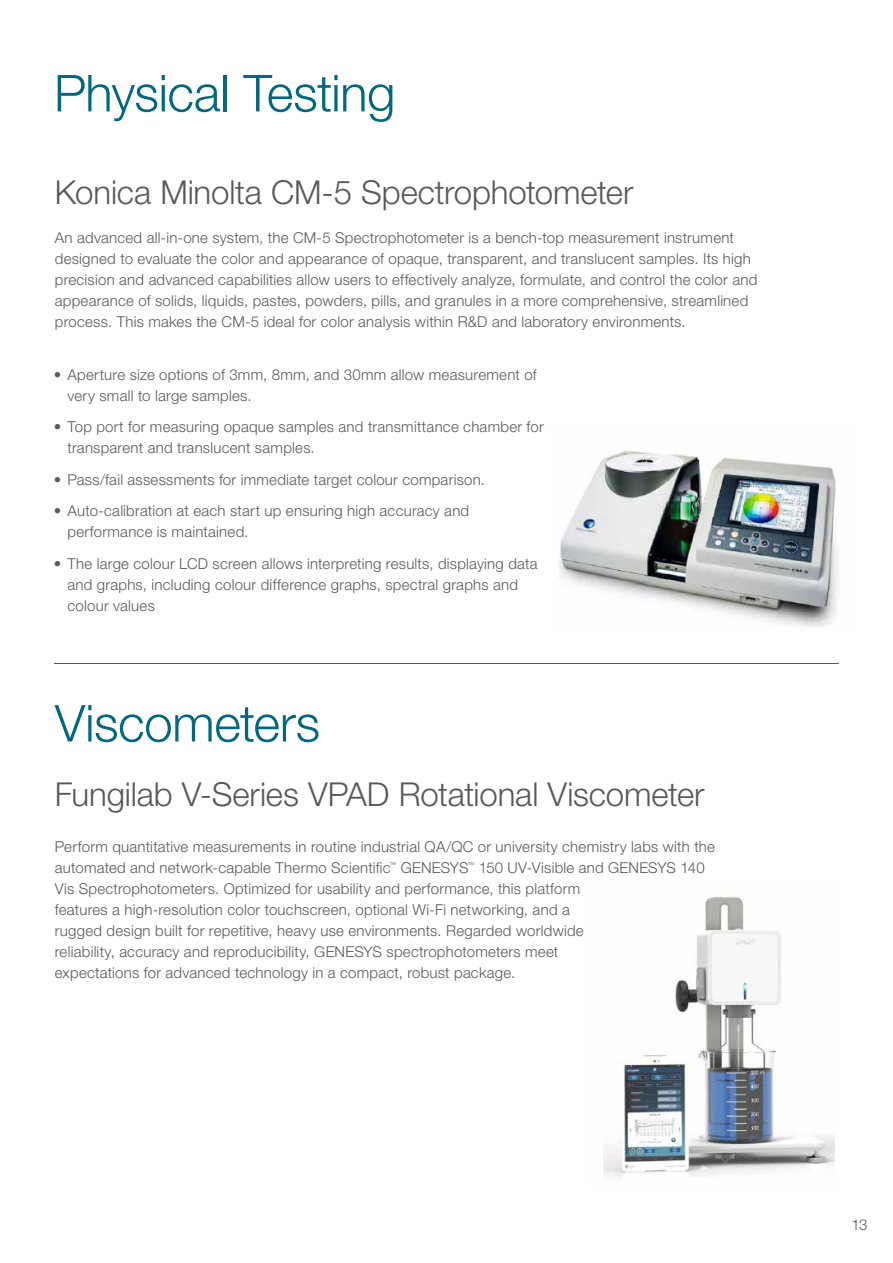
<style>
.page{position:relative;width:893px;height:1263px;background:#fff}
.page>*{position:absolute;margin:0;border:0;box-sizing:border-box;transform-origin:0 0}
.t1{font:300 51px "Helvetica Neue LT Std";letter-spacing:-.01em;color:#006880}
.t2{font:300 33px "Helvetica Neue LT Std";letter-spacing:-.005em;color:#58595b}
.t3{font:300 15px/21px "Helvetica Neue LT Std";letter-spacing:.015em;color:#58595b}
.t4{font:300 6.75px "Helvetica Neue LT Std";color:#58595b}
</style>
<div class="page">
<hr style="left:54px;top:663px;width:785px;height:1px;background:#555556">
<img style="left:559px;top:450px;width:279px;height:177px">
<img style="left:603px;top:896px;width:232px;height:283px">
<h1 class="t1" style="left:54px;top:62px;width:343px">Physical Testing</h1>
<h2 class="t2" style="left:55px;top:172px;width:580px">Konica Minolta CM-5 Spectrophotometer</h2>
<p class="t3" style="left:55px;top:227px;width:704px">An advanced all-in-one system, the CM-5 Spectrophotometer is a bench-top measurement instrument designed to evaluate the color and appearance of opaque, transparent, and translucent samples. Its high precision and advanced capabilities allow users to effectively analyze, formulate, and control the color and appearance of solids, liquids, pastes, powders, pills, and granules in a more comprehensive, streamlined process. This makes the CM-5 ideal for color analysis within R&amp;D and laboratory environments.</p>
<p class="t3" style="left:67px;top:364px;width:471px;text-indent:-14px">• Aperture size options of 3mm, 8mm, and 30mm allow measurement of very small to large samples.</p>
<p class="t3" style="left:67px;top:416px;width:478px;text-indent:-14px">• Top port for measuring opaque samples and transmittance chamber for transparent and translucent samples.</p>
<p class="t3" style="left:54px;top:469px;width:432px">• Pass/fail assessments for immediate target colour comparison.</p>
<p class="t3" style="left:67px;top:500px;width:403px;text-indent:-14px">• Auto-calibration at each start up ensuring high accuracy and performance is maintained.</p>
<p class="t3" style="left:67px;top:553px;width:472px;text-indent:-14px">• The large colour LCD screen allows interpreting results, displaying data and graphs, including colour difference graphs, spectral graphs and colour values</p>
<h1 class="t1" style="left:55px;top:692px;width:267px">Viscometers</h1>
<h2 class="t2" style="left:55px;top:774px;width:651px">Fungilab V-Series VPAD Rotational Viscometer</h2>
<p class="t3" style="left:55px;top:836px;width:662px">Perform quantitative measurements in routine industrial QA/QC or university chemistry labs with the automated and network-capable Thermo Scientific</p>
<p class="t3" style="left:55px;top:857px;width:651px;text-indent:424px">150 UV-Visible and GENESYS 140<br>Vis Spectrophotometers. Optimized for usability and performance, this platform<br>features a high-resolution color touchscreen, optional Wi-Fi networking, and a<br>rugged design built for repetitive, heavy use environments. Regarded worldwide<br>reliability, accuracy and reproducibility, GENESYS spectrophotometers meet<br>expectations for advanced technology in a compact, robust package.</p>
<p class="t4" style="left:390px;top:860px;width:8px">™</p>
<p class="t3" style="left:401px;top:857px;width:69px">GENESYS</p>
<p class="t4" style="left:468px;top:860px;width:8px">™</p>
<p class="t3" style="left:851px;top:1214px;width:17px">13</p>
</div>
